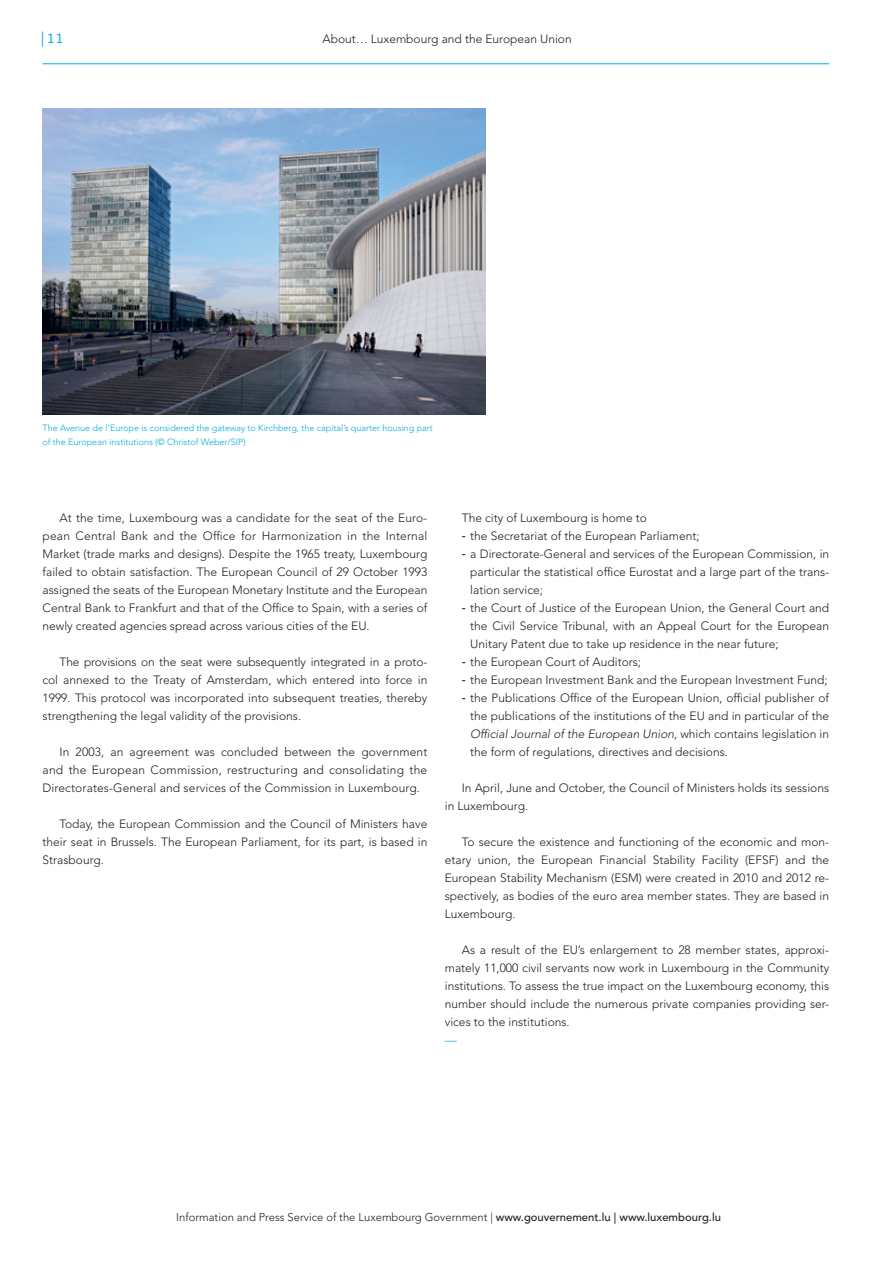
<style>
.page{position:relative;width:893px;height:1263px;background:#fff}
.page>*{position:absolute;margin:0;border:0;box-sizing:border-box;transform-origin:0 0}
.t1{font:15px "Courier";color:#00acdd}
.t2{font:300 12px/18px "Avenir LT Std";color:#231f20;text-align:justify}
.t3{font:300 12px "Avenir LT Std";color:#00acdd}
.t4{font:300 11.25px "Avenir LT Std";color:#231f20}
.t5{font:300 9px/13.5px "Avenir LT Std";color:#00acdd}
.s1{font-family:"Archer";font-weight:600}
.s2{font-style:italic}
.s3{font-weight:500}
</style>
<div class="page">
<hr style="left:43px;top:64px;width:786px;height:1px;background:#00acdd">
<img style="left:42px;top:108px;width:444px;height:306px">
<p class="t1" style="left:38px;top:27px;width:28px">|11</p>
<p class="t2" style="left:322px;top:30px;width:251px">About… Luxembourg and the European Union</p>
<p class="t5" style="left:43px;top:422px;width:392px">The Avenue de l’Europe is considered the gateway to Kirchberg, the capital’s quarter housing part of the European institutions (© Christof Weber/SIP)</p>
<p class="t2" style="left:43px;top:509px;width:386px;text-indent:17px">At the time, Luxembourg was a candidate for the seat of the Euro&shy;pean Central Bank and the Office for Harmonization in the Internal M arket (trade marks and designs). Despite the 1965 treaty, Luxembourg failed to obtain satisfaction. The European Council of 29 October 1993 assigned the seats of the European M onetary Institute and the European Central Bank to Frankfurt and that of the Office to Spain, with a series of newly created agencies spread across various cities of the EU.</p>
<p class="t2" style="left:43px;top:653px;width:386px;text-indent:17px">The provisions on the seat were subsequently integrated in a proto&shy;col annexed to the Treaty of Amsterdam, which entered into force in 1999. This protocol was incorporated into subsequent treaties, thereby strengthening the legal validity of the provisions.</p>
<p class="t2" style="left:43px;top:743px;width:386px;text-indent:17px">In 2003, an agreement was concluded between the government and the European Commission, restructuring and consolidating the Directorates-General and services of the Commission in Luxembourg.</p>
<p class="t2" style="left:43px;top:815px;width:386px;text-indent:17px">Today, the European Commission and the Council of M inisters have their seat in Brussels. The European Parliament, for its part, is based in Strasbourg.</p>
<p class="t2" style="left:462px;top:509px;width:187px">The city of Luxembourg is home to</p>
<p class="t2" style="left:462px;top:527px;width:239px"><span class="s1">-</span> the Secretariat of the European Parliament;</p>
<p class="t2" style="left:470px;top:545px;width:360px;text-indent:-9px"><span class="s1">-</span> a Directorate-General and services of the European Commission, in particular the statistical office Eurostat and a large part of the trans&shy;lation service;</p>
<p class="t2" style="left:470px;top:599px;width:360px;text-indent:-9px"><span class="s1">-</span> the Court of Justice of the European Union, the General Court and the Civil Service Tribunal, with an Appeal Court for the European Unitary Patent due to take up residence in the near future;</p>
<p class="t2" style="left:462px;top:653px;width:181px"><span class="s1">-</span> the European Court of Auditors;</p>
<p class="t2" style="left:462px;top:671px;width:367px"><span class="s1">-</span> the European Investment Bank and the European Investment Fund;</p>
<p class="t2" style="left:470px;top:689px;width:360px;text-indent:-9px"><span class="s1">-</span> the Publications Office of the European Union, official publisher of the publications of the institutions of the EU and in particular of the <span class="s2">Official Journal of the European Union</span>, which contains legislation in the form of regulations, directives and decisions.</p>
<p class="t2" style="left:445px;top:779px;width:386px;text-indent:17px">In April, June and October, the Council of M inisters holds its sessions in Luxembourg.</p>
<p class="t2" style="left:445px;top:833px;width:386px;text-indent:17px">To secure the existence and functioning of the economic and mon&shy;etary union, the European Financial Stability Facility (EFSF) and the European Stability M echanism (ESM) were created in 2010 and 2012 re&shy;spectively, as bodies of the euro area member states. They are based in Luxembourg.</p>
<p class="t2" style="left:445px;top:941px;width:386px;text-indent:17px">As a result of the EU’s enlargement to 28 member states, approxi&shy;mately 11,000 civil servants now work in Luxembourg in the Community institutions. To assess the true impact on the Luxembourg economy, this number should include the numerous private companies providing ser&shy;vices to the institutions.</p>
<p class="t3" style="left:445px;top:1033px;width:13px">—</p>
<p class="t4" style="left:176px;top:1210px;width:546px">Information and Press Service of the Luxembourg Government | <span class="s3">www.gouvernement.lu | www.luxembourg.lu</span></p>
</div>
